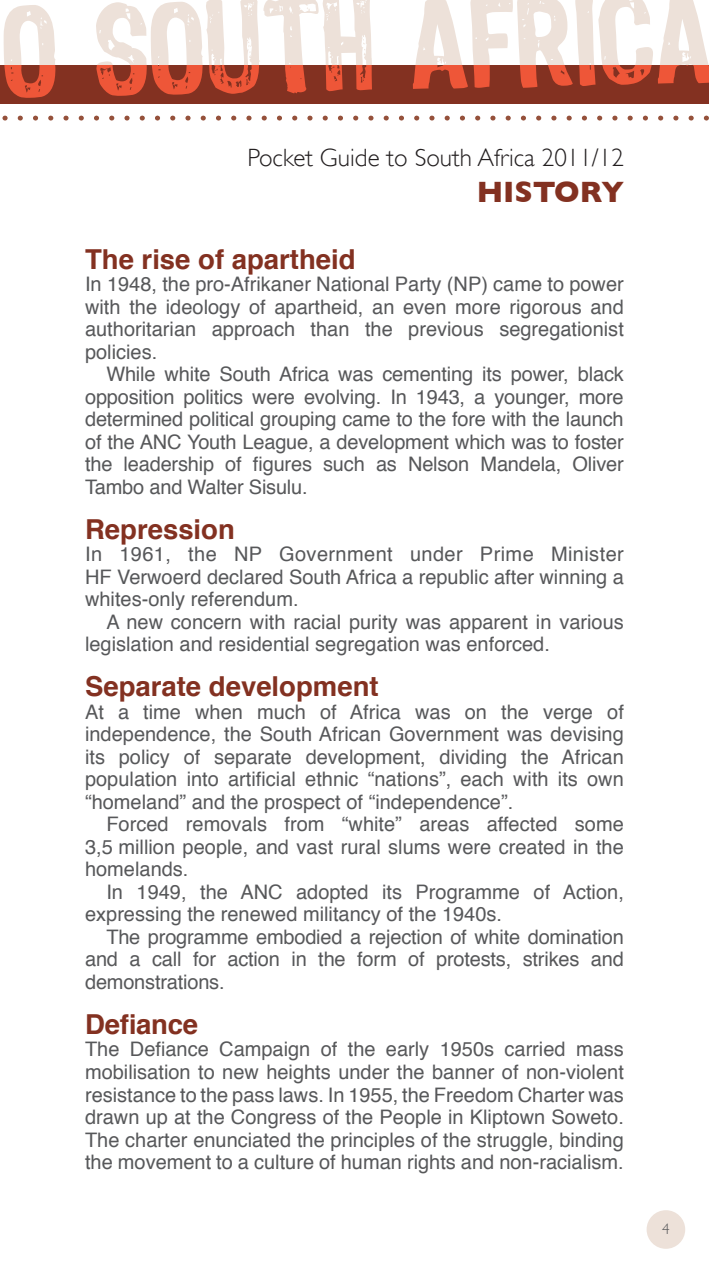
<style>
.page{position:relative;width:709px;height:1276px;background:#fff}
.page>*{position:absolute;margin:0;border:0;box-sizing:border-box;transform-origin:0 0}
.t1{font:700 30px "Gill Sans";color:#833121}
.BODYTEXT{font:700 27.5px "Helvetica";color:#833121}
.t2{font:300 25px "Gill Sans";color:#231f20}
.BODYTEXT-2{font:20px/22.5px "Helvetica";color:#57585a;text-align:justify}
.BODYTEXT-3{font:300 15px "Gill Sans";color:#57585a}
</style>
<div class="page">
<div style="left:646px;top:1210px;width:39px;height:38px;background:#ede1d9;border-radius:50%"></div>
<svg style="left:2px;top:116px;width:707px;height:5px"></svg>
<svg style="left:0;top:0;width:709px;height:104px"></svg>
<p class="t2" style="left:247px;top:143px;width:378px">Pocket Guide to South Africa 2011/12</p>
<h1 class="t1" style="left:476px;top:174px;width:149px">HISTORY</h1>
<p class="BODYTEXT" style="left:85px;top:237px;width:272px">The rise of apartheid</p>
<p class="BODYTEXT-2" style="left:85px;top:273px;width:540px">In 1948, the pro-Afrikaner National Party (NP) came to power with the ideology of apartheid, an even more rigorous and authoritarian approach than the previous segregationist policies.</p>
<p class="BODYTEXT-2" style="left:85px;top:363px;width:540px;text-indent:21px">While white South Africa was cementing its power, black opposition politics were evolving. In 1943, a younger, more determined political grouping came to the fore with the launch of the ANC Youth League, a development which was to foster the leadership of figures such as Nelson Mandela, Oliver Tambo and Walter Sisulu.</p>
<p class="BODYTEXT" style="left:85px;top:507px;width:151px">Repression</p>
<p class="BODYTEXT-2" style="left:85px;top:543px;width:540px">In 1961, the NP Government under Prime Minister HF Verwoerd declared South Africa a republic after winning a whites-only referendum.</p>
<p class="BODYTEXT-2" style="left:85px;top:611px;width:540px;text-indent:21px">A new concern with racial purity was apparent in various legislation and residential segregation was enforced.</p>
<p class="BODYTEXT" style="left:85px;top:664px;width:295px">Separate development</p>
<p class="BODYTEXT-2" style="left:85px;top:701px;width:540px">At a time when much of Africa was on the verge of independence, the South African Government was devising its policy of separate development, dividing the African population into artificial ethnic “nations”, each with its own “homeland” and the prospect of “independence”.</p>
<p class="BODYTEXT-2" style="left:85px;top:813px;width:540px;text-indent:21px">Forced removals from “white” areas affected some 3,5 million people, and vast rural slums were created in the homelands.</p>
<p class="BODYTEXT-2" style="left:85px;top:881px;width:540px;text-indent:21px">In 1949, the ANC adopted its Programme of Action, expressing the renewed militancy of the 1940s.</p>
<p class="BODYTEXT-2" style="left:85px;top:926px;width:540px;text-indent:21px">The programme embodied a rejection of white domination and a call for action in the form of protests, strikes and demonstrations.</p>
<p class="BODYTEXT" style="left:85px;top:1002px;width:114px">Defiance</p>
<p class="BODYTEXT-2" style="left:85px;top:1038px;width:540px">The Defiance Campaign of the early 1950s carried mass mobilisation to new heights under the banner of non-violent resistance to the pass laws. In 1955, the Freedom Charter was drawn up at the Congress of the People in Kliptown Soweto.<br>The charter enunciated the principles of the struggle, binding the movement to a culture of human rights and non-racialism.</p>
<p class="BODYTEXT-3" style="left:662px;top:1220px;width:9px">4</p>
</div>
